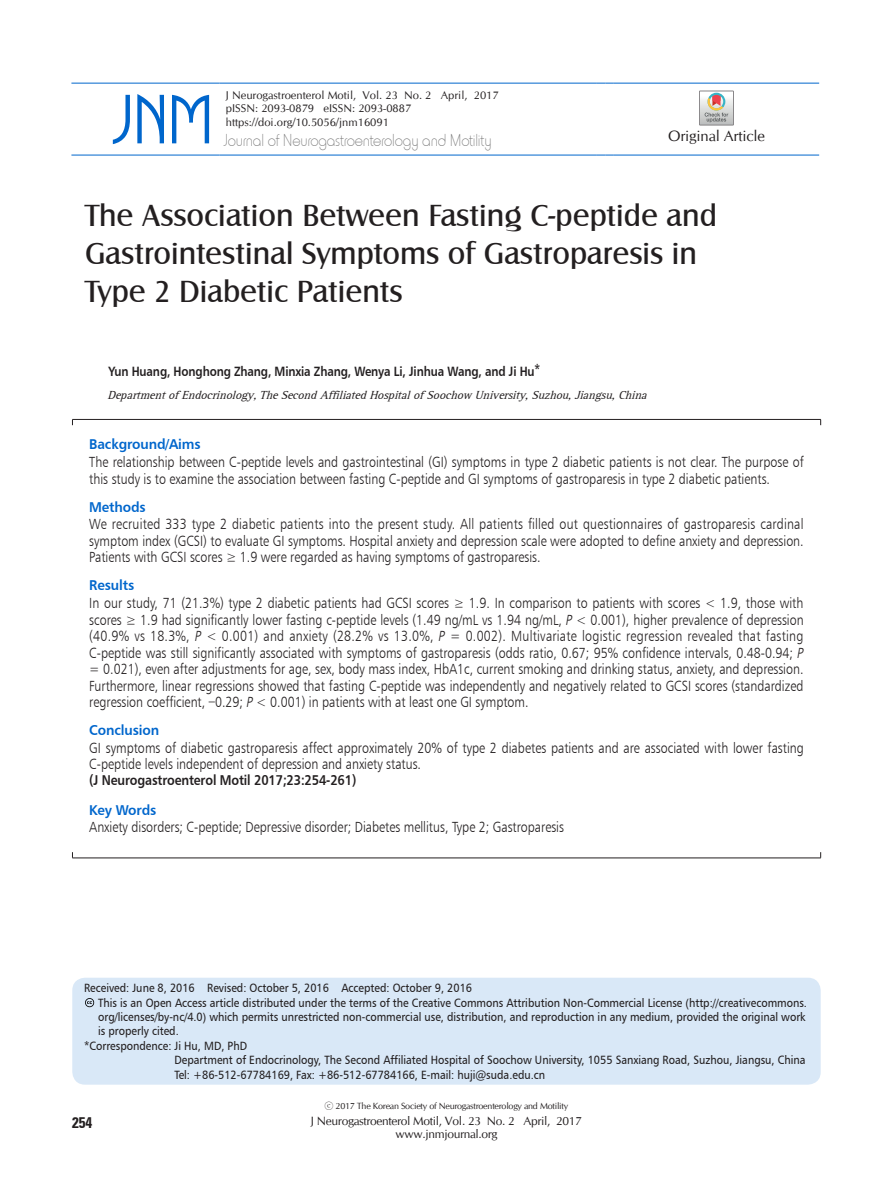
<style>
.page{position:relative;width:893px;height:1191px;background:#fff}
.page>*{position:absolute;margin:0;border:0;box-sizing:border-box;transform-origin:0 0}
.t1{font:500 64.5px "Busorama IT Cby BT";color:#06c}
.t2{font:31.5px/37.8px "Castle T";color:#231f20}
.t3{font:18px "Horatio D Ligh";letter-spacing:-.015em;color:#787878;scale:.9 1}
.t4{font:15.3px "Univeconbol";color:#231f20}
.t5{font:15px "CG Omega";letter-spacing:-.01em;color:#231f20}
.t6{font:14.7px/16.5px "Humanist 777 BT Light B";color:#231f20;scale:.85 1}
.t7{font:14.25px "Humanist 777 BT Bold B";letter-spacing:-.01em;color:#06c;scale:.95 1}
.t8{font:14.25px "Humanist 777 BT Bold B";letter-spacing:-.01em;color:#231f20;scale:.87 1}
.t9{font:13.5px "Humanist 777 BT Bold B";letter-spacing:-.01em;color:#231f20;scale:.85 1}
.t10{font:12px "Humanist 777 BT Roman B";color:#231f20;scale:.9 1}
.t11{font:italic 12px "Rotisser";color:#231f20}
.t12{font:12px/13.5px "CG Omega";letter-spacing:-.025em;color:#231f20;text-align:center}
.t13{font:11.25px/13.5px "CG Omega";color:#231f20}
.t14{font:9px "CG Omega";letter-spacing:-.025em;color:#231f20}
.s1{font-style:italic}
.s2{font-family:"Batang Che"}
</style>
<div class="page">
<hr style="left:72px;top:419px;width:749px;height:1px;background:#231f20">
<hr style="left:72px;top:857px;width:749px;height:1px;background:#231f20">
<div style="left:72px;top:977px;width:749px;height:107px;background:#d9e8f7;border-radius:13px"></div>
<svg style="left:85px;top:998px;width:10px;height:10px"></svg>
<hr style="left:71px;top:83px;width:148px;height:1px;background:#06c">
<hr style="left:71px;top:155px;width:148px;height:1px;background:#06c">
<hr style="left:219px;top:83px;width:378px;height:1px;background:#06c">
<svg style="left:597px;top:83px;width:17px;height:1px"></svg>
<hr style="left:614px;top:83px;width:205px;height:1px;background:#06c">
<hr style="left:614px;top:155px;width:205px;height:1px;background:#06c">
<svg style="left:597px;top:155px;width:17px;height:1px"></svg>
<hr style="left:219px;top:155px;width:378px;height:1px;background:#06c">
<div style="left:699px;top:91px;width:35px;height:34px;border:1px solid #888688"></div>
<svg style="left:699px;top:91px;width:34px;height:34px"></svg>
<h1 class="t1" style="left:112px;top:81px;width:102px">JNM</h1>
<p class="t13" style="left:226px;top:89px;width:274px">J Neurogastroenterol Motil, Vol. 23 No. 2 April, 2017 pISSN: 2093-0879 eISSN: 2093-0887 https://doi.org/10.5056/jnm16091</p>
<p class="t3" style="left:224px;top:130px;width:299px">Journal of Neurogastroenterology and Motility</p>
<p class="t5" style="left:668px;top:127px;width:98px">Original Article</p>
<h2 class="t2" style="left:85px;top:197px;width:633px">The Association Between Fasting C-peptide and<br>Gastrointestinal Symptoms of Gastroparesis in<br>Type 2 Diabetic Patients</h2>
<p class="t9" style="left:108px;top:362px;width:510px">Yun Huang, Honghong Zhang, Minxia Zhang, Wenya Li, Jinhua Wang, and Ji Hu*</p>
<p class="t11" style="left:107px;top:388px;width:545px">Departmentof Endocrinology,TheSecondAffiliatedHospitalof Soochow University,Suzhou,Jiangsu,China</p>
<p class="t7" style="left:89px;top:435px;width:119px">Background/Aims</p>
<p class="t6" style="left:89px;top:453px;width:842px">The relationship between C-peptide levels and gastrointestinal (GI) symptoms in type 2 diabetic patients is not clear. The purpose of this study is to examine the association between fasting C-peptide and GI symptoms of gastroparesis in type 2 diabetic patients.</p>
<p class="t7" style="left:89px;top:497px;width:61px">Methods</p>
<p class="t6" style="left:89px;top:515px;width:842px;text-align:justify">We recruited 333 type 2 diabetic patients into the present study. All patients filled out questionnaires of gastroparesis cardinal symptom index (GCSI) to evaluate GI symptoms. Hospital anxiety and depression scale were adopted to define anxiety and depression.<br>Patients with GCSI scores ≥ 1.9 were regarded as having symptoms of gastroparesis.</p>
<p class="t7" style="left:89px;top:576px;width:49px">Results</p>
<p class="t6" style="left:89px;top:594px;width:844px">In our study, 71 (21.3%) type 2 diabetic patients had GCSI scores ≥ 1.9. In comparison to patients with scores &lt; 1.9, those with scores ≥ 1.9 had significantly lower fasting c-peptide levels (1.49 ng/mL vs 1.94 ng/mL, <span class="s1">P</span> &lt; 0.001), higher prevalence of depression (40.9% vs 18.3%, <span class="s1">P</span> &lt; 0.001) and anxiety (28.2% vs 13.0%, <span class="s1">P</span> = 0.002). Multivariate logistic regression revealed that fasting C-peptide was still significantly associated with symptoms of gastroparesis (odds ratio, 0.67; 95% confidence intervals, 0.48-0.94; <span class="s1">P </span>= 0.021), even after adjustments for age, sex, body mass index, HbA1c, current smoking and drinking status, anxiety, and depression.<br>Furthermore, linear regressions showed that fasting C-peptide was independently and negatively related to GCSI scores (standardized regression coefficient, –0.29; <span class="s1">P</span> &lt; 0.001) in patients with at least one GI symptom.</p>
<p class="t7" style="left:89px;top:721px;width:75px">Conclusion</p>
<p class="t6" style="left:89px;top:739px;width:842px">GI symptoms of diabetic gastroparesis affect approximately 20% of type 2 diabetes patients and are associated with lower fasting<br>C-peptide levels independent of depression and anxiety status.</p>
<p class="t8" style="left:89px;top:771px;width:309px">(J Neurogastroenterol Motil 2017;23:254-261)</p>
<p class="t7" style="left:89px;top:800px;width:72px">Key Words</p>
<p class="t6" style="left:89px;top:818px;width:560px">Anxiety disorders; C-peptide; Depressive disorder; Diabetes mellitus, Type 2; Gastroparesis</p>
<p class="t10" style="left:84px;top:980px;width:433px">Received: June 8, 2016 Revised: October 5, 2016 Accepted: October 9, 2016</p>
<p class="t10" style="left:98px;top:995px;width:789px">This is an Open Access article distributed under the terms of the Creative Commons Attribution Non-Commercial License (http://creativecommons.</p>
<p class="t10" style="left:98px;top:1009px;width:788px">org/licenses/by-nc/4.0) which permits unrestricted non-commercial use, distribution, and reproduction in any medium, provided the original work</p>
<p class="t10" style="left:98px;top:1023px;width:91px">is properly cited.</p>
<p class="t10" style="left:84px;top:1038px;width:183px">*Correspondence: Ji Hu, MD, PhD</p>
<p class="t10" style="left:175px;top:1052px;width:702px">Department of Endocrinology, The Second Affiliated Hospital of Soochow University, 1055 Sanxiang Road, Suzhou, Jiangsu, China</p>
<p class="t10" style="left:175px;top:1067px;width:413px">Tel: +86-512-67784169, Fax: +86-512-67784166, E-mail: huji@suda.edu.cn</p>
<p class="t4" style="left:72px;top:1112px;width:21px">254</p>
<p class="t14" style="left:325px;top:1100px;width:245px"><span class="s2">ⓒ</span> 2017 The Korean Society of Neurogastroenterology and Motility</p>
<p class="t12" style="left:311px;top:1114px;width:272px">J Neurogastroenterol Motil, Vol. 23 No. 2 April, 2017 www.jnmjournal.org</p>
</div>
